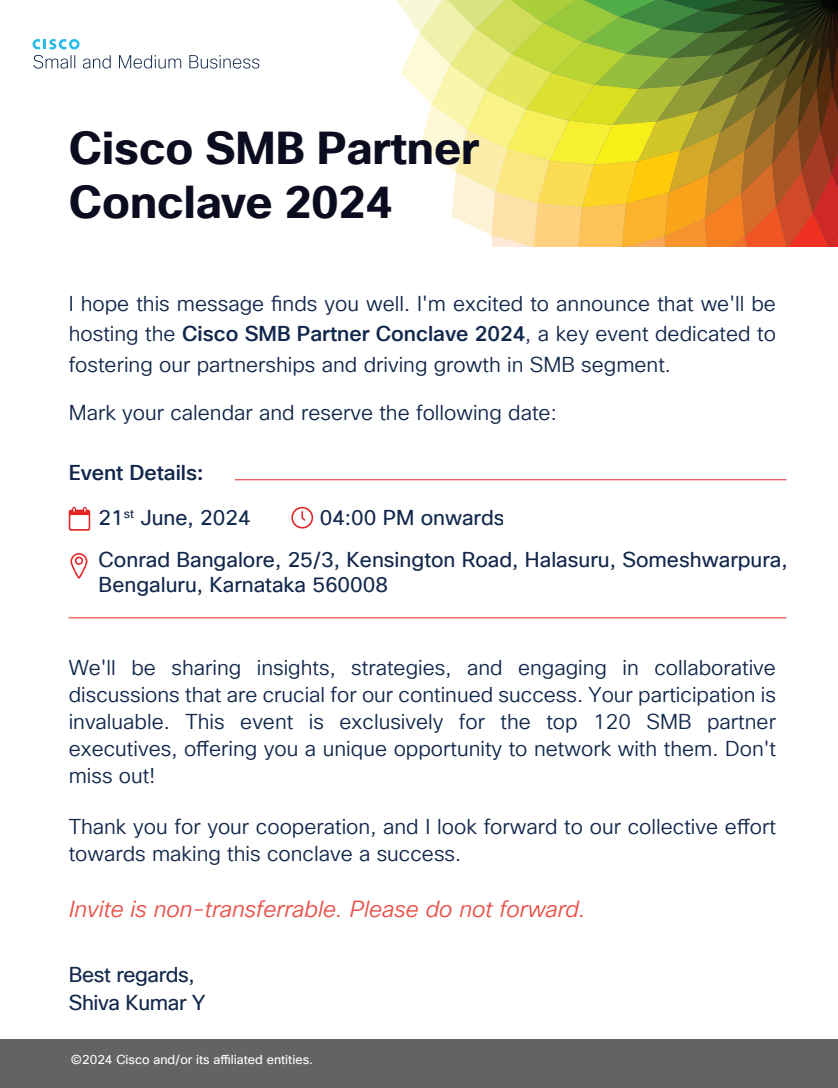
<style>
.page{position:relative;width:838px;height:1088px;background:#fff}
.page>*{position:absolute;margin:0;border:0;box-sizing:border-box;transform-origin:0 0}
.t1{font:700 45.06px/54.1px "Cisco Sans TT";color:#0c0c20}
.t2{font:italic 22.75px "Cisco Sans TT Light";color:#e95048}
.t3{font:21px/26.9px "Cisco Sans TT Light";color:#11274b;text-align:justify}
.t4{font:21px/25.2px "Cisco Sans TT";color:#11274b}
.t5{font:21px/28.7px "Cisco Sans TT";letter-spacing:-.02em;color:#11274b}
.t6{font:500 21px "Cisco Sans TT";color:#11274b}
.t7{font:12.69px "Cisco Sans TT";color:#fff}
.s1{font-family:"Cisco Sans TT";font-weight:500}
</style>
<div class="page">
<svg style="left:70px;top:553px;width:17px;height:25px"></svg>
<svg style="left:69px;top:507px;width:21px;height:23px"></svg>
<svg style="left:291px;top:507px;width:22px;height:21px"></svg>
<hr style="left:69px;top:617px;width:717px;height:1px;background:#e42525">
<hr style="left:235px;top:479px;width:551px;height:1px;background:#e42525">
<svg style="left:397px;top:0;width:440px;height:247px;background:#c1b059"></svg>
<svg style="left:33px;top:39px;width:46px;height:10px"></svg>
<svg style="left:33px;top:55px;width:226px;height:14px"></svg>
<div style="left:0;top:1039px;width:837px;height:48px;background:#636363"></div>
<h1 class="t1" style="left:69px;top:122px;width:412px">Cisco SMB Partner<br>Conclave 2024</h1>
<p class="t3" style="left:69px;top:289px;width:708px;line-height:30.4px">I hope this message finds you well. I'm excited to announce that we'll be hosting the <span class="s1">Cisco SMB Partner Conclave 2024</span>, a key event dedicated to fostering our partnerships and driving growth in SMB segment.</p>
<p class="t3" style="left:69px;top:399px;width:489px">Mark your calendar and reserve the following date:</p>
<p class="t6" style="left:69px;top:459px;width:136px">Event Details:</p>
<p class="t4" style="left:99px;top:505px;width:153px">21<sup>st</sup> June, 2024</p>
<p class="t4" style="left:320px;top:505px;width:186px">04:00 PM onwards</p>
<p class="t4" style="left:99px;top:547px;width:690px">Conrad Bangalore, 25/3, Kensington Road, Halasuru, Someshwarpura,<br>Bengaluru, Karnataka 560008</p>
<p class="t3" style="left:69px;top:655px;width:708px">We'll be sharing insights, strategies, and engaging in collaborative discussions that are crucial for our continued success. Your participation is invaluable. This event is exclusively for the top 120 SMB partner executives, offering you a unique opportunity to network with them. Don't miss out!</p>
<p class="t3" style="left:69px;top:813px;width:708px">Thank you for your cooperation, and I look forward to our collective effort towards making this conclave a success.</p>
<p class="t2" style="left:69px;top:894px;width:518px">Invite is non-transferrable. Please do not forward.</p>
<p class="t5" style="left:69px;top:960px;width:138px">Best regards,<br>Shiva Kumar Y</p>
<p class="t7" style="left:71px;top:1050px;width:243px">©2024 Cisco and/or its affiliated entities.</p>
</div>
